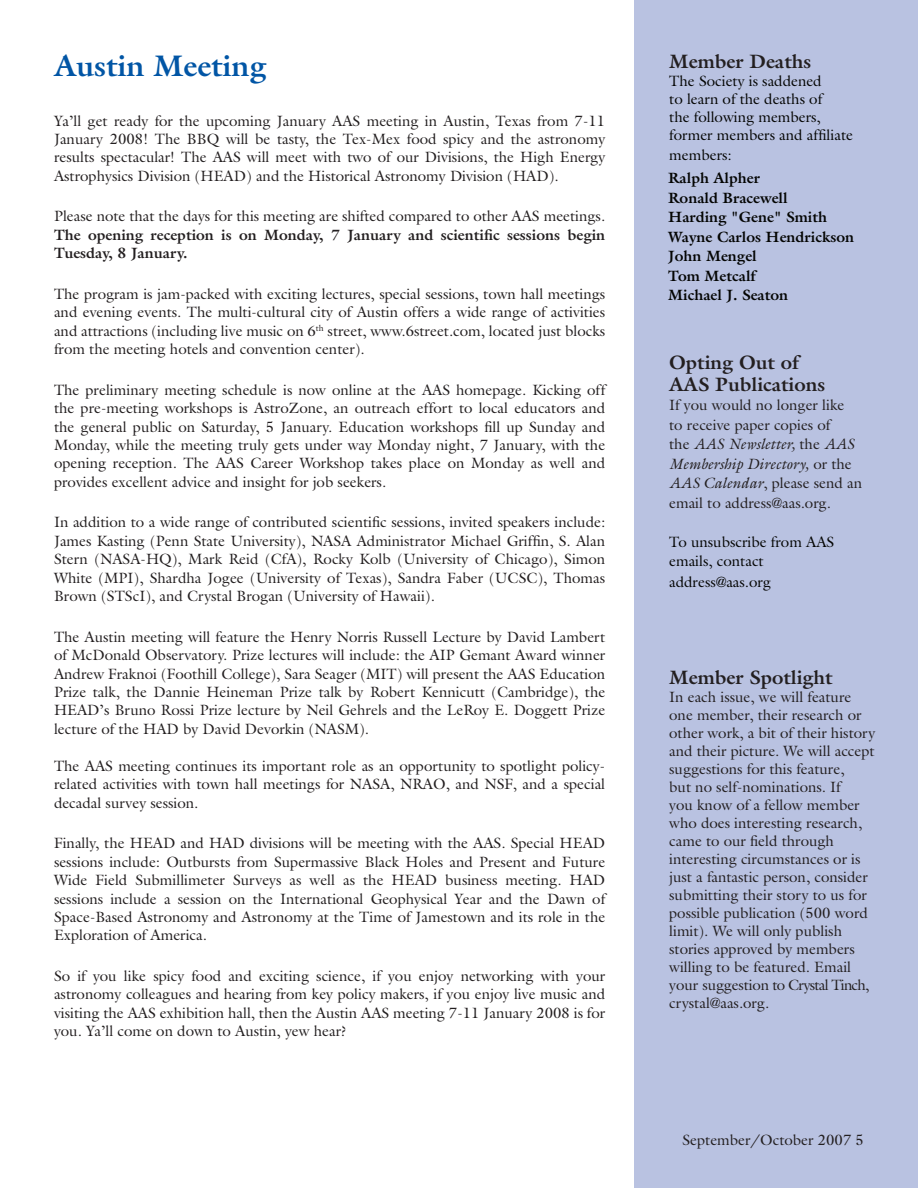
<style>
.page{position:relative;width:918px;height:1188px;background:#fff}
.page>*{position:absolute;margin:0;border:0;box-sizing:border-box;transform-origin:0 0}
.t1{font:700 30px "Galliard Std";color:#0155a5}
.t2{font:700 19.5px/21.5px "Galliard Std";color:#231f20}
.t3{font:15px/18.5px "Galliard Std";color:#231f20;text-align:justify}
.t4{font:15px/18px "Galliard Std";color:#040503}
.t5{font:700 15px/19.5px "Galliard Std";color:#040503}
.t6{font:700 15px/18.5px "Galliard Std";color:#231f20}
.t7{font:13.5px "Galliard Std";color:#231f20}
.s1{font-style:italic}
</style>
<div class="page">
<div style="left:634px;top:0;width:284px;height:1188px;background:#b9c2e1"></div>
<h1 class="t1" style="left:54px;top:46px;width:214px">Austin Meeting</h1>
<p class="t3" style="left:54px;top:111px;width:553px">Ya’ll get ready for the upcoming January AAS meeting in Austin, Texas from 7-11<br>January 2008! The BBQ will be tasty, the Tex-Mex food spicy and the astronomy results spectacular! The AAS will meet with two of our Divisions, the High Energy Astrophysics Division (HEAD) and the Historical Astronomy Division (HAD).</p>
<p class="t3" style="left:54px;top:207px;width:553px">Please note that the days for this meeting are shifted compared to other AAS meetings.</p>
<p class="t6" style="left:54px;top:225px;width:553px">The opening reception is on Monday, 7 January and scientific sessions begin<br>Tuesday, 8 January.</p>
<p class="t3" style="left:54px;top:284px;width:553px">The program is jam-packed with exciting lectures, special sessions, town hall meetings and evening events. The multi-cultural city of Austin offers a wide range of activities and attractions (including live music on 6<sup>th</sup> street, www.6street.com, located just blocks from the meeting hotels and convention center).</p>
<p class="t3" style="left:54px;top:380px;width:553px">The preliminary meeting schedule is now online at the AAS homepage. Kicking off the pre-meeting workshops is AstroZone, an outreach effort to local educators and the general public on Saturday, 5 January. Education workshops fill up Sunday and Monday, while the meeting truly gets under way Monday night, 7 January, with the opening reception. The AAS Career Workshop takes place on Monday as well and provides excellent advice and insight for job seekers.</p>
<p class="t3" style="left:54px;top:513px;width:553px">In addition to a wide range of contributed scientific sessions, invited speakers include:<br>James Kasting (Penn State University), NASA Administrator Michael Griffin, S. Alan Stern (NASA-HQ), Mark Reid (CfA), Rocky Kolb (University of Chicago), Simon White (MPI), Shardha Jogee (University of Texas), Sandra Faber (UCSC), Thomas Brown (STScI), and Crystal Brogan (University of Hawaii).</p>
<p class="t3" style="left:54px;top:627px;width:553px">The Austin meeting will feature the Henry Norris Russell Lecture by David Lambert of McDonald Observatory. Prize lectures will include: the AIP Gemant Award winner Andrew Fraknoi (Foothill College), Sara Seager (MIT) will present the AAS Education Prize talk, the Dannie Heineman Prize talk by Robert Kennicutt (Cambridge), the HEAD’s Bruno Rossi Prize lecture by Neil Gehrels and the LeRoy E. Doggett Prize lecture of the HAD by David Devorkin (NASM).</p>
<p class="t3" style="left:54px;top:756px;width:553px">The AAS meeting continues its important role as an opportunity to spotlight policy&shy;related activities with town hall meetings for NASA, NRAO, and NSF, and a special decadal survey session.</p>
<p class="t3" style="left:54px;top:834px;width:553px">Finally, the HEAD and HAD divisions will be meeting with the AAS. Special HEAD sessions include: Outbursts from Supermassive Black Holes and Present and Future Wide Field Submillimeter Surveys as well as the HEAD business meeting. HAD sessions include a session on the International Geophysical Year and the Dawn of Space-Based Astronomy and Astronomy at the Time of Jamestown and its role in the Exploration of America.</p>
<p class="t3" style="left:54px;top:966px;width:553px">So if you like spicy food and exciting science, if you enjoy networking with your astronomy colleagues and hearing from key policy makers, if you enjoy live music and visiting the AAS exhibition hall, then the Austin AAS meeting 7-11 January 2008 is for you. Ya’ll come on down to Austin, yew hear?</p>
<h2 class="t2" style="left:669px;top:51px;width:143px">Member Deaths</h2>
<p class="t4" style="left:669px;top:72px;width:185px">The Society is saddened<br>to learn of the deaths of<br>the following members, former members and affiliate</p>
<p class="t4" style="left:669px;top:145px;width:64px">members:</p>
<p class="t5" style="left:668px;top:168px;width:187px">Ralph Alpher<br>Ronald Bracewell<br>Harding "Gene" Smith<br>Wayne Carlos Hendrickson<br>John Mengel<br>Tom Metcalf<br>Michael J. Seaton</p>
<h2 class="t2" style="left:669px;top:352px;width:158px">Opting Out of<br>AAS Publications</h2>
<p class="t3" style="left:669px;top:395px;width:194px;line-height:19.5px;text-align:left">If you would no longer like<br>to receive paper copies of<br>the <span class="s1">AAS Newsletter,</span> the <span class="s1">AAS<br>Membership Directory,</span> or the<br><span class="s1">AAS Calendar</span>, please send an email to address@aas.org.</p>
<p class="t4" style="left:669px;top:532px;width:167px;line-height:19.5px">To unsubscribe from AAS emails, contact</p>
<p class="t4" style="left:669px;top:573px;width:103px">address@aas.org</p>
<h2 class="t2" style="left:669px;top:667px;width:165px">Member Spotlight</h2>
<p class="t3" style="left:669px;top:688px;width:208px;line-height:18px;text-align:left">In each issue, we will feature one member, their research or other work, a bit of their history and their picture. We will accept suggestions for this feature,<br>but no self-nominations. If<br>you know of a fellow member who does interesting research, came to our field through interesting circumstances or is just a fantastic person, consider submitting their story to us for possible publication (500 word limit). We will only publish stories approved by members willing to be featured. Email your suggestion to Crystal Tinch, crystal@aas.org.</p>
<p class="t3" style="left:682px;top:1131px;width:183px">September/October 2007 5</p>
<p class="t7" style="left:693px;top:1132px;width:154px">September/October 2007</p>
</div>
